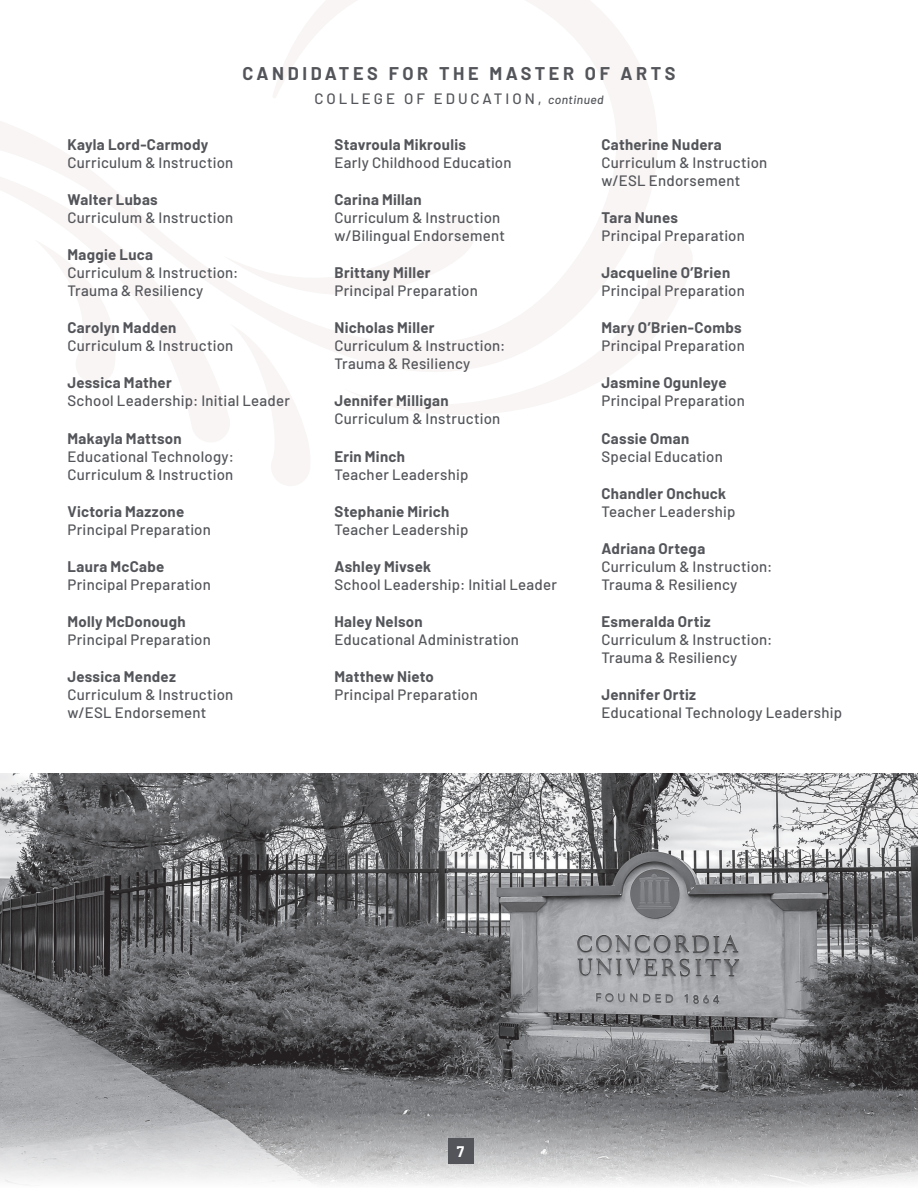
<style>
.page{position:relative;width:918px;height:1188px;background:#fff}
.page>*{position:absolute;margin:0;border:0;box-sizing:border-box;transform-origin:0 0}
.Canididate_Header{font:700 18px "Barlow";letter-spacing:.2em;color:#54555a}
.Major{font:500 15px/18px "Barlow";letter-spacing:.02em;color:#54555a}
.Candidate_Name{font:700 15px "Barlow";letter-spacing:.02em;color:#54555a}
.College_Desc_Subhead{font:500 15px "Barlow";letter-spacing:.2em;color:#54555a}
.t1{font:700 15px "Barlow";color:#fff}
.s1{font-size:12px}
</style>
<div class="page">
<svg style="left:0;top:0;width:657px;height:355px"></svg>
<svg style="left:0;top:154px;width:232px;height:288px"></svg>
<svg style="left:230px;top:324px;width:81px;height:162px"></svg>
<svg style="left:35px;top:240px;width:84px;height:145px"></svg>
<svg style="left:344px;top:237px;width:348px;height:177px"></svg>
<svg style="left:223px;top:214px;width:254px;height:81px"></svg>
<img style="left:0;top:773px;width:918px;height:412px">
<div style="left:448px;top:1138px;width:26px;height:26px;background:#54555a"></div>
<p class="Canididate_Header" style="left:242px;top:60px;width:435px">CANDIDATES FOR THE MASTER OF ARTS</p>
<p class="College_Desc_Subhead" style="left:314px;top:88px;width:293px">COLLEGE OF EDUCATION, <span class="s1">continued</span></p>
<p class="Candidate_Name" style="left:68px;top:133px;width:142px">Kayla Lord-Carmody</p>
<p class="Major" style="left:68px;top:152px;width:167px">Curriculum &amp; Instruction</p>
<p class="Candidate_Name" style="left:68px;top:188px;width:92px">Walter Lubas</p>
<p class="Major" style="left:68px;top:207px;width:167px">Curriculum &amp; Instruction</p>
<p class="Candidate_Name" style="left:68px;top:243px;width:87px">Maggie Luca</p>
<p class="Major" style="left:68px;top:262px;width:173px">Curriculum &amp; Instruction:<br>Trauma &amp; Resiliency</p>
<p class="Candidate_Name" style="left:68px;top:317px;width:110px">Carolyn Madden</p>
<p class="Major" style="left:68px;top:336px;width:167px">Curriculum &amp; Instruction</p>
<p class="Candidate_Name" style="left:68px;top:372px;width:106px">Jessica Mather</p>
<p class="Major" style="left:68px;top:391px;width:224px">School Leadership: Initial Leader</p>
<p class="Candidate_Name" style="left:68px;top:427px;width:116px">Makayla Mattson</p>
<p class="Major" style="left:68px;top:446px;width:168px">Educational Technology:<br>Curriculum &amp; Instruction</p>
<p class="Candidate_Name" style="left:68px;top:500px;width:118px">Victoria Mazzone</p>
<p class="Major" style="left:68px;top:519px;width:145px">Principal Preparation</p>
<p class="Candidate_Name" style="left:68px;top:555px;width:98px">Laura McCabe</p>
<p class="Major" style="left:68px;top:574px;width:145px">Principal Preparation</p>
<p class="Candidate_Name" style="left:68px;top:611px;width:120px">Molly McDonough</p>
<p class="Major" style="left:68px;top:630px;width:145px">Principal Preparation</p>
<p class="Candidate_Name" style="left:68px;top:666px;width:110px">Jessica Mendez</p>
<p class="Major" style="left:68px;top:685px;width:167px">Curriculum &amp; Instruction w/ESL Endorsement</p>
<p class="Candidate_Name" style="left:334px;top:133px;width:133px">Stavroula Mikroulis</p>
<p class="Major" style="left:334px;top:152px;width:179px">Early Childhood Education</p>
<p class="Candidate_Name" style="left:334px;top:188px;width:89px">Carina Millan</p>
<p class="Major" style="left:334px;top:207px;width:172px">Curriculum &amp; Instruction w/Bilingual Endorsement</p>
<p class="Candidate_Name" style="left:334px;top:261px;width:98px">Brittany Miller</p>
<p class="Major" style="left:334px;top:280px;width:145px">Principal Preparation</p>
<p class="Candidate_Name" style="left:334px;top:317px;width:102px">Nicholas Miller</p>
<p class="Major" style="left:334px;top:336px;width:173px">Curriculum &amp; Instruction:<br>Trauma &amp; Resiliency</p>
<p class="Candidate_Name" style="left:334px;top:390px;width:116px">Jennifer Milligan</p>
<p class="Major" style="left:334px;top:409px;width:167px">Curriculum &amp; Instruction</p>
<p class="Candidate_Name" style="left:334px;top:445px;width:72px">Erin Minch</p>
<p class="Major" style="left:334px;top:464px;width:135px">Teacher Leadership</p>
<p class="Candidate_Name" style="left:334px;top:500px;width:116px">Stephanie Mirich</p>
<p class="Major" style="left:334px;top:519px;width:135px">Teacher Leadership</p>
<p class="Candidate_Name" style="left:334px;top:555px;width:98px">Ashley Mivsek</p>
<p class="Major" style="left:334px;top:574px;width:224px">School Leadership: Initial Leader</p>
<p class="Candidate_Name" style="left:334px;top:611px;width:90px">Haley Nelson</p>
<p class="Major" style="left:334px;top:630px;width:186px">Educational Administration</p>
<p class="Candidate_Name" style="left:334px;top:666px;width:101px">Matthew Nieto</p>
<p class="Major" style="left:334px;top:685px;width:145px">Principal Preparation</p>
<p class="Candidate_Name" style="left:602px;top:133px;width:122px">Catherine Nudera</p>
<p class="Major" style="left:602px;top:152px;width:167px">Curriculum &amp; Instruction w/ESL Endorsement</p>
<p class="Candidate_Name" style="left:602px;top:206px;width:78px">Tara Nunes</p>
<p class="Major" style="left:602px;top:225px;width:145px">Principal Preparation</p>
<p class="Candidate_Name" style="left:602px;top:261px;width:130px">Jacqueline O’Brien</p>
<p class="Major" style="left:602px;top:280px;width:145px">Principal Preparation</p>
<p class="Candidate_Name" style="left:602px;top:317px;width:142px">Mary O’Brien-Combs</p>
<p class="Major" style="left:602px;top:336px;width:145px">Principal Preparation</p>
<p class="Candidate_Name" style="left:602px;top:372px;width:127px">Jasmine Ogunleye</p>
<p class="Major" style="left:602px;top:391px;width:145px">Principal Preparation</p>
<p class="Candidate_Name" style="left:602px;top:427px;width:89px">Cassie Oman</p>
<p class="Major" style="left:602px;top:446px;width:123px">Special Education</p>
<p class="Candidate_Name" style="left:602px;top:482px;width:126px">Chandler Onchuck</p>
<p class="Major" style="left:602px;top:501px;width:135px">Teacher Leadership</p>
<p class="Candidate_Name" style="left:602px;top:537px;width:105px">Adriana Ortega</p>
<p class="Major" style="left:602px;top:556px;width:173px">Curriculum &amp; Instruction:<br>Trauma &amp; Resiliency</p>
<p class="Candidate_Name" style="left:602px;top:611px;width:111px">Esmeralda Ortiz</p>
<p class="Major" style="left:602px;top:630px;width:173px">Curriculum &amp; Instruction:<br>Trauma &amp; Resiliency</p>
<p class="Candidate_Name" style="left:602px;top:684px;width:96px">Jennifer Ortiz</p>
<p class="Major" style="left:602px;top:703px;width:242px">Educational Technology Leadership</p>
<p class="t1" style="left:457px;top:1140px;width:9px">7</p>
</div>
